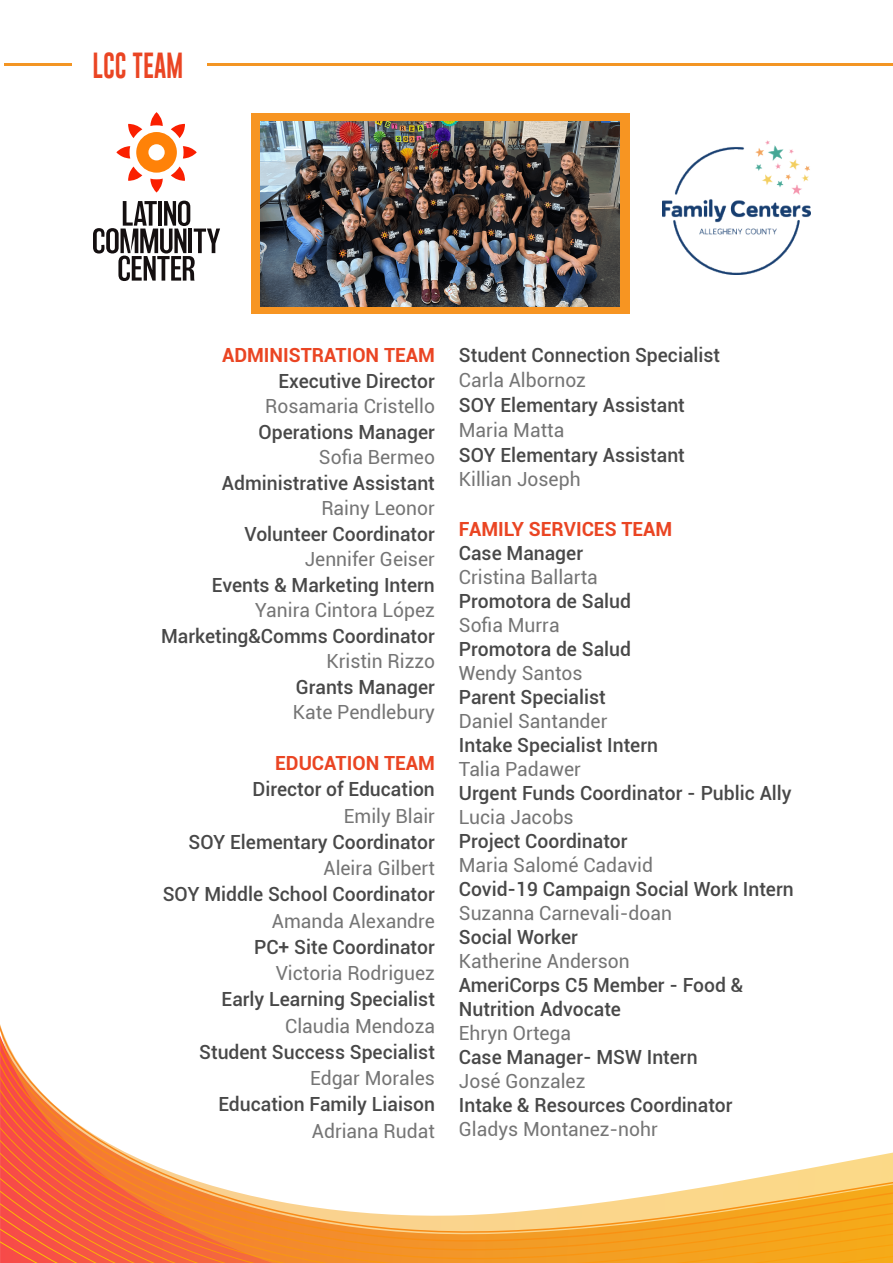
<style>
.page{position:relative;width:893px;height:1263px;background:#fff}
.page>*{position:absolute;margin:0;border:0;box-sizing:border-box;transform-origin:0 0}
.t1{font:30px "Gobold";color:#ea4523;scale:.79 1}
.t2{font:500 19.5px/24px "Roboto";color:#484848}
.t3{font:19.5px "Roboto";color:#757575}
.t4{font:700 19.5px "Roboto";color:#ea4523}
</style>
<div class="page">
<div style="left:251px;top:113px;width:379px;height:200px;background:#f79522"></div>
<img style="left:261px;top:121px;width:359px;height:186px">
<hr style="left:207px;top:63px;width:686px;height:3px;background:#f39523">
<svg style="left:0;top:1024px;width:893px;height:239px"></svg>
<hr style="left:4px;top:63px;width:68px;height:3px;background:#f39523">
<img style="left:663px;top:140px;width:148px;height:135px">
<svg style="left:93px;top:201px;width:127px;height:80px"></svg>
<svg style="left:116px;top:112px;width:81px;height:81px"></svg>
<h1 class="t1" style="left:93px;top:45px;width:117px">LCC TEAM</h1>
<p class="t4" style="left:222px;top:341px;width:214px">ADMINISTRATION TEAM</p>
<p class="t2" style="left:278px;top:368px;width:158px">Executive Director</p>
<p class="t3" style="left:265px;top:392px;width:171px">Rosamaria Cristello</p>
<p class="t2" style="left:259px;top:419px;width:178px">Operations Manager</p>
<p class="t3" style="left:319px;top:443px;width:117px">Sofia Bermeo</p>
<p class="t2" style="left:222px;top:470px;width:215px">Administrative Assistant</p>
<p class="t3" style="left:321px;top:494px;width:115px">Rainy Leonor</p>
<p class="t2" style="left:244px;top:521px;width:192px">Volunteer Coordinator</p>
<p class="t3" style="left:305px;top:545px;width:132px">Jennifer Geiser</p>
<p class="t2" style="left:212px;top:572px;width:224px">Events &amp; Marketing Intern</p>
<p class="t3" style="left:255px;top:596px;width:182px">Yanira Cintora López</p>
<p class="t2" style="left:161px;top:623px;width:275px">Marketing&amp;Comms Coordinator</p>
<p class="t3" style="left:326px;top:647px;width:110px">Kristin Rizzo</p>
<p class="t2" style="left:296px;top:674px;width:141px">Grants Manager</p>
<p class="t3" style="left:293px;top:698px;width:144px">Kate Pendlebury</p>
<p class="t4" style="left:275px;top:749px;width:161px">EDUCATION TEAM</p>
<p class="t2" style="left:252px;top:777px;width:184px">Director of Education</p>
<p class="t3" style="left:344px;top:802px;width:93px">Emily Blair</p>
<p class="t2" style="left:189px;top:829px;width:248px">SOY Elementary Coordinator</p>
<p class="t3" style="left:323px;top:854px;width:113px">Aleira Gilbert</p>
<p class="t2" style="left:163px;top:882px;width:274px">SOY Middle School Coordinator</p>
<p class="t3" style="left:272px;top:907px;width:165px">Amanda Alexandre</p>
<p class="t2" style="left:254px;top:934px;width:182px">PC+ Site Coordinator</p>
<p class="t3" style="left:276px;top:959px;width:161px">Victoria Rodriguez</p>
<p class="t2" style="left:222px;top:987px;width:215px">Early Learning Specialist</p>
<p class="t3" style="left:285px;top:1012px;width:151px">Claudia Mendoza</p>
<p class="t2" style="left:199px;top:1039px;width:237px">Student Success Specialist</p>
<p class="t3" style="left:310px;top:1064px;width:126px">Edgar Morales</p>
<p class="t2" style="left:218px;top:1092px;width:218px">Education Family Liaison</p>
<p class="t3" style="left:312px;top:1117px;width:125px">Adriana Rudat</p>
<p class="t2" style="left:459px;top:342px;width:263px">Student Connection Specialist</p>
<p class="t3" style="left:459px;top:367px;width:129px">Carla Albornoz</p>
<p class="t2" style="left:459px;top:393px;width:228px">SOY Elementary Assistant</p>
<p class="t3" style="left:459px;top:416px;width:107px">Maria Matta</p>
<p class="t2" style="left:459px;top:442px;width:228px">SOY Elementary Assistant</p>
<p class="t3" style="left:459px;top:466px;width:123px">Killian Joseph</p>
<p class="t4" style="left:459px;top:515px;width:215px">FAMILY SERVICES TEAM</p>
<p class="t2" style="left:459px;top:540px;width:126px">Case Manager</p>
<p class="t3" style="left:459px;top:563px;width:140px">Cristina Ballarta</p>
<p class="t2" style="left:459px;top:588px;width:174px">Promotora de Salud</p>
<p class="t3" style="left:459px;top:611px;width:102px">Sofia Murra</p>
<p class="t2" style="left:459px;top:636px;width:174px">Promotora de Salud</p>
<p class="t3" style="left:459px;top:659px;width:125px">Wendy Santos</p>
<p class="t2" style="left:459px;top:684px;width:148px">Parent Specialist</p>
<p class="t3" style="left:459px;top:707px;width:150px">Daniel Santander</p>
<p class="t2" style="left:459px;top:732px;width:201px">Intake Specialist Intern</p>
<p class="t3" style="left:459px;top:755px;width:124px">Talia Padawer</p>
<p class="t2" style="left:459px;top:780px;width:334px">Urgent Funds Coordinator - Public Ally</p>
<p class="t3" style="left:459px;top:803px;width:116px">Lucia Jacobs</p>
<p class="t2" style="left:459px;top:828px;width:170px">Project Coordinator</p>
<p class="t3" style="left:459px;top:851px;width:196px">Maria Salomé Cadavid</p>
<p class="t2" style="left:459px;top:876px;width:336px">Covid-19 Campaign Social Work Intern</p>
<p class="t3" style="left:459px;top:899px;width:215px">Suzanna Carnevali-doan</p>
<p class="t2" style="left:459px;top:924px;width:121px">Social Worker</p>
<p class="t3" style="left:459px;top:947px;width:172px">Katherine Anderson</p>
<p class="t2" style="left:459px;top:972px;width:286px">AmeriCorps C5 Member - Food &amp;<br>Nutrition Advocate</p>
<p class="t3" style="left:459px;top:1019px;width:114px">Ehryn Ortega</p>
<p class="t2" style="left:459px;top:1044px;width:240px">Case Manager- MSW Intern</p>
<p class="t3" style="left:459px;top:1067px;width:128px">José Gonzalez</p>
<p class="t2" style="left:459px;top:1092px;width:275px">Intake &amp; Resources Coordinator</p>
<p class="t3" style="left:459px;top:1115px;width:201px">Gladys Montanez-nohr</p>
</div>
